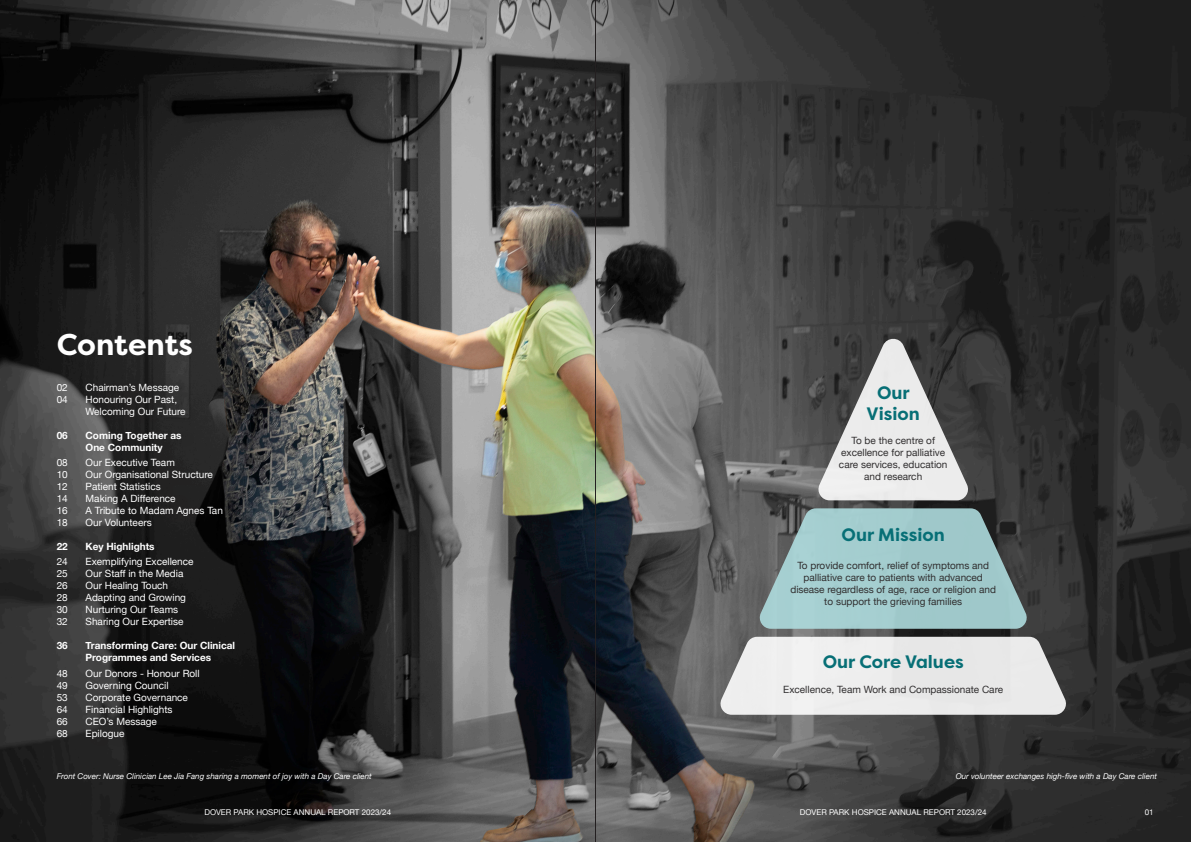
<style>
.page{position:relative;width:1191px;height:842px;background:#fff}
.page>*{position:absolute;margin:0;border:0;box-sizing:border-box;transform-origin:0 0}
.t1{font:700 30px "Filson Pro";color:#fff}
.t2{font:700 18px/21.6px "Filson Pro";color:#076f76;text-align:center}
.t3{font:10px "Helvetica Neue";color:#fff}
.t4{font:10px/12px "Helvetica Neue";color:#312f30;text-align:center}
.t5{font:700 10px/12px "Helvetica Neue";color:#fff}
.t6{font:italic 8px "Helvetica Neue";color:#fff}
.t7{font:8px "Helvetica Neue";color:#fff}
</style>
<div class="page">
<img style="left:0;top:0;width:1191px;height:842px">
<svg style="left:759px;top:508px;width:268px;height:121px;background:#93b5b6"></svg>
<svg style="left:719px;top:637px;width:348px;height:78px"></svg>
<svg style="left:817px;top:338px;width:152px;height:162px;background:#a1a1a1"></svg>
<div style="left:88px;top:381px;width:161px;height:367px;background:#231f20;opacity:.15"></div>
<hr style="left:595px;top:0;width:1px;height:842px;background:#231f20">
<p class="t1" style="left:57px;top:326px;width:138px">Contents</p>
<p class="t3" style="left:86px;top:380px;width:95px">Chairman’s Message</p>
<p class="t3" style="left:86px;top:392px;width:93px">Honouring Our Past,</p>
<p class="t3" style="left:86px;top:404px;width:102px">Welcoming Our Future</p>
<p class="t5" style="left:86px;top:429px;width:97px">Coming Together as</p>
<p class="t5" style="left:86px;top:441px;width:79px">One Community</p>
<p class="t3" style="left:86px;top:455px;width:91px">Our Executive Team</p>
<p class="t3" style="left:86px;top:467px;width:129px">Our Organisational Structure</p>
<p class="t3" style="left:86px;top:479px;width:77px">Patient Statistics</p>
<p class="t3" style="left:86px;top:491px;width:92px">Making A Difference</p>
<p class="t3" style="left:86px;top:503px;width:139px">A Tribute to Madam Agnes Tan</p>
<p class="t3" style="left:86px;top:515px;width:68px">Our Volunteers</p>
<p class="t5" style="left:86px;top:541px;width:71px">Key Highlights</p>
<p class="t3" style="left:86px;top:554px;width:109px">Exemplifying Excellence</p>
<p class="t3" style="left:86px;top:566px;width:99px">Our Staff in the Media</p>
<p class="t3" style="left:86px;top:578px;width:84px">Our Healing Touch</p>
<p class="t3" style="left:86px;top:590px;width:102px">Adapting and Growing</p>
<p class="t3" style="left:86px;top:602px;width:94px">Nurturing Our Teams</p>
<p class="t3" style="left:86px;top:614px;width:99px">Sharing Our Expertise</p>
<p class="t5" style="left:86px;top:640px;width:151px">Transforming Care: Our Clinical<br>Programmes and Services</p>
<p class="t3" style="left:86px;top:666px;width:116px">Our Donors - Honour Roll</p>
<p class="t3" style="left:86px;top:678px;width:84px">Governing Council</p>
<p class="t3" style="left:86px;top:690px;width:104px">Corporate Governance</p>
<p class="t3" style="left:86px;top:702px;width:89px">Financial Highlights</p>
<p class="t3" style="left:86px;top:714px;width:73px">CEO’s Message</p>
<p class="t3" style="left:86px;top:726px;width:40px">Epilogue</p>
<p class="t3" style="left:57px;top:380px;width:13px">02</p>
<p class="t3" style="left:57px;top:392px;width:13px">04</p>
<p class="t5" style="left:57px;top:429px;width:13px">06</p>
<p class="t3" style="left:57px;top:455px;width:13px">08</p>
<p class="t3" style="left:57px;top:467px;width:13px">10</p>
<p class="t3" style="left:57px;top:479px;width:13px">12</p>
<p class="t3" style="left:57px;top:491px;width:13px">14</p>
<p class="t3" style="left:57px;top:503px;width:13px">16</p>
<p class="t3" style="left:57px;top:515px;width:13px">18</p>
<p class="t5" style="left:57px;top:541px;width:13px">22</p>
<p class="t3" style="left:57px;top:554px;width:13px">24</p>
<p class="t3" style="left:57px;top:566px;width:13px">25</p>
<p class="t3" style="left:57px;top:578px;width:13px">26</p>
<p class="t3" style="left:57px;top:590px;width:13px">28</p>
<p class="t3" style="left:57px;top:602px;width:13px">30</p>
<p class="t3" style="left:57px;top:614px;width:13px">32</p>
<p class="t5" style="left:57px;top:640px;width:13px">36</p>
<p class="t3" style="left:57px;top:666px;width:13px">48</p>
<p class="t3" style="left:57px;top:678px;width:13px">49</p>
<p class="t3" style="left:57px;top:690px;width:13px">53</p>
<p class="t3" style="left:57px;top:702px;width:13px">64</p>
<p class="t3" style="left:57px;top:714px;width:13px">66</p>
<p class="t3" style="left:57px;top:726px;width:13px">68</p>
<p class="t2" style="left:866px;top:382px;width:55px">Our<br>Vision</p>
<p class="t4" style="left:839px;top:435px;width:110px">To be the centre of excellence for palliative care services, education and research</p>
<p class="t2" style="left:841px;top:524px;width:105px">Our Mission</p>
<p class="t4" style="left:790px;top:560px;width:207px">To provide comfort, relief of symptoms and palliative care to patients with advanced disease regardless of age, race or religion and to support the grieving families</p>
<p class="t2" style="left:822px;top:651px;width:142px">Our Core Values</p>
<p class="t4" style="left:783px;top:684px;width:221px">Excellence, Team Work and Compassionate Care</p>
<p class="t6" style="left:57px;top:771px;width:317px">Front Cover: Nurse Clinician Lee Jia Fang sharing a moment of joy with a Day Care client</p>
<p class="t6" style="left:955px;top:771px;width:203px">Our volunteer exchanges high-five with a Day Care client</p>
<p class="t7" style="left:204px;top:806px;width:188px">DOVER PARK HOSPICE ANNUAL REPORT 2023/24</p>
<p class="t7" style="left:800px;top:806px;width:188px">DOVER PARK HOSPICE ANNUAL REPORT 2023/24</p>
<p class="t7" style="left:1144px;top:806px;width:10px">01</p>
</div>
